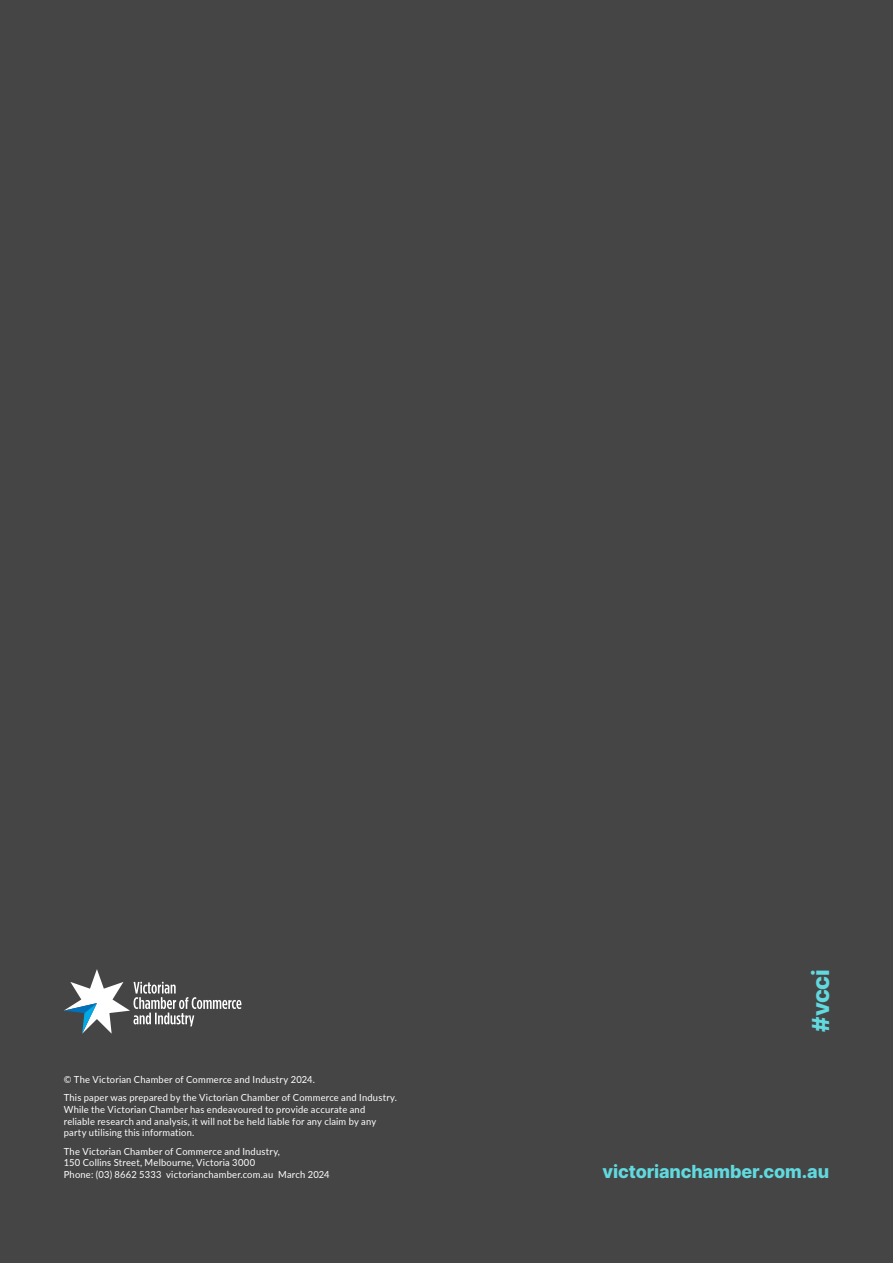
<style>
.page{position:relative;width:893px;height:1263px;background:#454545}
.page>*{position:absolute;margin:0;border:0;box-sizing:border-box;transform-origin:0 0}
.t1{font:23.4px "Inter";color:#61d9de}
.t2{font:18px "Inter";letter-spacing:-.005em;color:#61d9de}
.t3{font:9.75px/11.7px "Lato";letter-spacing:.02em;color:#fff;scale:.96 1}
</style>
<div class="page">
<svg style="left:64px;top:969px;width:177px;height:65px"></svg>
<p class="t3" style="left:64px;top:1070px;width:349px;line-height:18.1px">© The Victorian Chamber of Commerce and Industry 2024.<br>This paper was prepared by the Victorian Chamber of Commerce and Industry.</p>
<p class="t3" style="left:64px;top:1103px;width:327px">While the Victorian Chamber has endeavoured to provide accurate and reliable research and analysis, it will not be held liable for any claim by any party utilising this information.</p>
<p class="t3" style="left:64px;top:1145px;width:278px">The Victorian Chamber of Commerce and Industry,<br>150 Collins Street, Melbourne, Victoria 3000<br>Phone: (03) 8662 5333 victorianchamber.com.au March 2024</p>
<h1 class="t1" style="left:804px;top:1032px;width:65px;rotate:-90deg">#vcci</h1>
<h2 class="t2" style="left:603px;top:1158px;width:228px">victorianchamber.com.au</h2>
</div>
